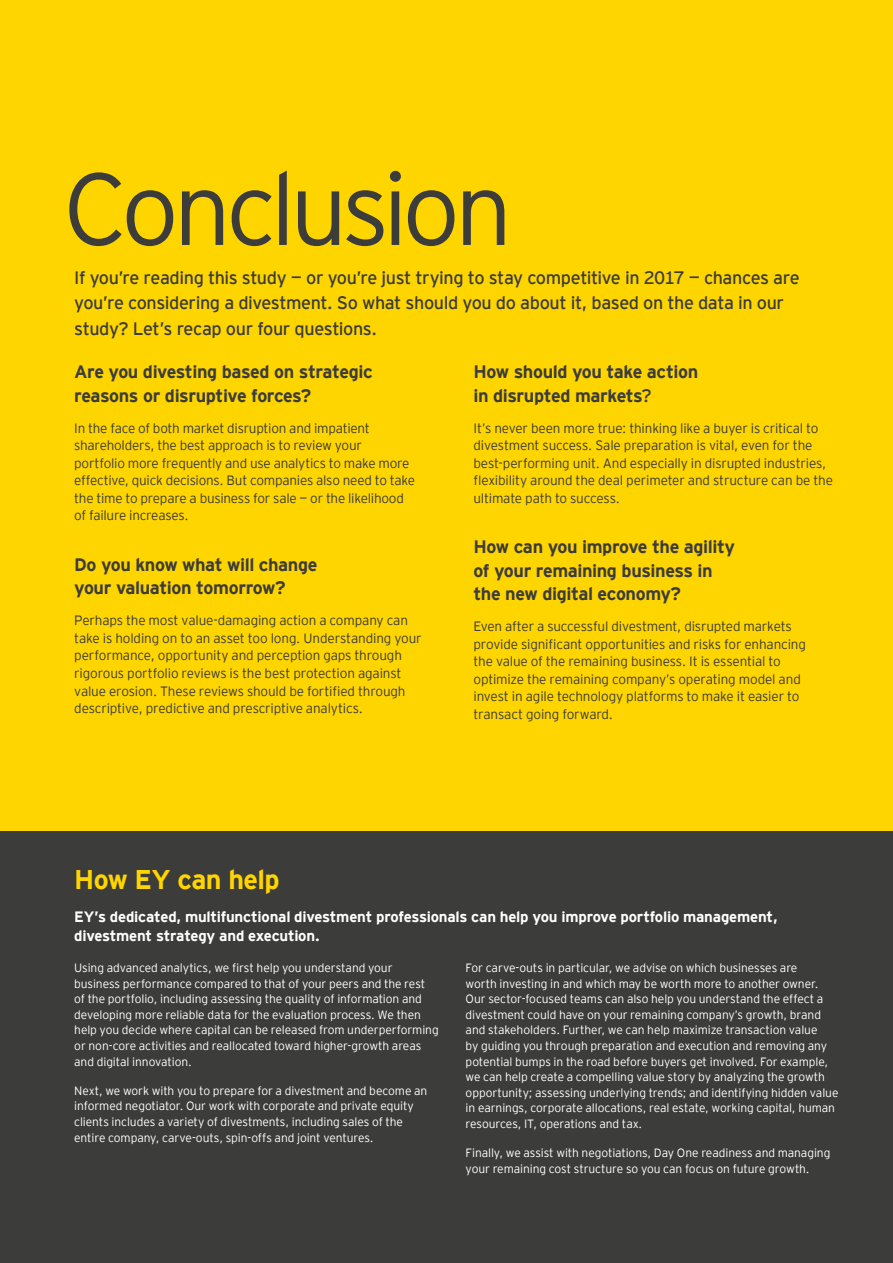
<style>
.page{position:relative;width:893px;height:1263px;background:#ffd500}
.page>*{position:absolute;margin:0;border:0;box-sizing:border-box;transform-origin:0 0}
.t1{font:300 102px "EY Interstate";letter-spacing:-.06em;color:#3c3c3b}
.t2{font:700 27px "EY Interstate";letter-spacing:-.025em;color:#ffd500}
.t3{font:700 18px/23.4px "EY Interstate";letter-spacing:-.025em;color:#3c3c3b}
.t4{font:18px/25.5px "EY Interstate";letter-spacing:-.025em;color:#3c3c3b}
.t5{font:700 15px/19.5px "EY Interstate";letter-spacing:-.015em;color:#fff}
.t6{font:300 13.5px/17.5px "EY Interstate";letter-spacing:-.015em;color:#3c3c3b}
.t7{font:300 12px/15.6px "EY Interstate";letter-spacing:-.005em;color:#fff}
.s1{font-weight:400}
</style>
<div class="page">
<div style="left:0;top:832px;width:893px;height:431px;background:#3c3c3b"></div>
<h1 class="t1" style="left:63px;top:136px;width:451px">Conclusion</h1>
<h3 class="t4" style="left:74px;top:263px;width:727px">If you’re reading this study — or you’re just trying to stay competitive in 2017 — chances are you’re considering a divestment. So what should you do about it, based on the data in our study? Let’s recap our four questions.</h3>
<h3 class="t3" style="left:74px;top:359px;width:300px">Are you divesting based on strategic reasons or disruptive forces?</h3>
<p class="t6" style="left:74px;top:418px;width:342px">In the face of both market disruption and impatient shareholders, the best approach is to review your portfolio more frequently and use analytics to make more effective, quick decisions. But companies also need to take the time to prepare a business for sale — or the likelihood of failure increases.</p>
<h3 class="t3" style="left:74px;top:552px;width:245px">Do you know what will change your valuation tomorrow?</h3>
<p class="t6" style="left:74px;top:611px;width:349px">Perhaps the most value-damaging action a company can take is holding on to an asset too long. Understanding your performance, opportunity and perception gaps through rigorous portfolio reviews is the best protection against value erosion. These reviews should be fortified through descriptive, predictive and prescriptive analytics.</p>
<h3 class="t3" style="left:473px;top:359px;width:226px">How should you take action in disrupted markets<span class="s1">?</span></h3>
<p class="t6" style="left:473px;top:418px;width:361px">It’s never been more true: thinking like a buyer is critical to divestment success. Sale preparation is vital, even for the best-performing unit. And especially in disrupted industries, flexibility around the deal perimeter and structure can be the ultimate path to success.</p>
<h3 class="t3" style="left:473px;top:534px;width:263px">How can you improve the agility of your remaining business in the new digital economy?</h3>
<p class="t6" style="left:473px;top:617px;width:334px">Even after a successful divestment, disrupted markets provide significant opportunities and risks for enhancing the value of the remaining business. It is essential to optimize the remaining company’s operating model and invest in agile technology platforms to make it easier to transact going forward.</p>
<h2 class="t2" style="left:74px;top:860px;width:207px">How EY can help</h2>
<p class="t5" style="left:74px;top:906px;width:705px">EY’s dedicated, multifunctional divestment professionals can help you improve portfolio management, divestment strategy and execution.</p>
<p class="t7" style="left:74px;top:959px;width:366px">Using advanced analytics, we first help you understand your business performance compared to that of your peers and the rest of the portfolio, including assessing the quality of information and developing more reliable data for the evaluation process. We then help you decide where capital can be released from underperforming or non-core activities and reallocated toward higher-growth areas and digital innovation.</p>
<p class="t7" style="left:74px;top:1082px;width:355px">Next, we work with you to prepare for a divestment and become an informed negotiator. Our work with corporate and private equity clients includes a variety of divestments, including sales of the entire company, carve-outs, spin-offs and joint ventures.</p>
<p class="t7" style="left:466px;top:959px;width:374px">For carve-outs in particular, we advise on which businesses are<br>worth investing in and which may be worth more to another owner.<br>Our sector-focused teams can also help you understand the effect a divestment could have on your remaining company’s growth, brand and stakeholders. Further, we can help maximize transaction value<br>by guiding you through preparation and execution and removing any potential bumps in the road before buyers get involved. For example, we can help create a compelling value story by analyzing the growth opportunity; assessing underlying trends; and identifying hidden value in earnings, corporate allocations, real estate, working capital, human resources, IT, operations and tax.</p>
<p class="t7" style="left:466px;top:1144px;width:366px">Finally, we assist with negotiations, Day One readiness and managing your remaining cost structure so you can focus on future growth.</p>
</div>
